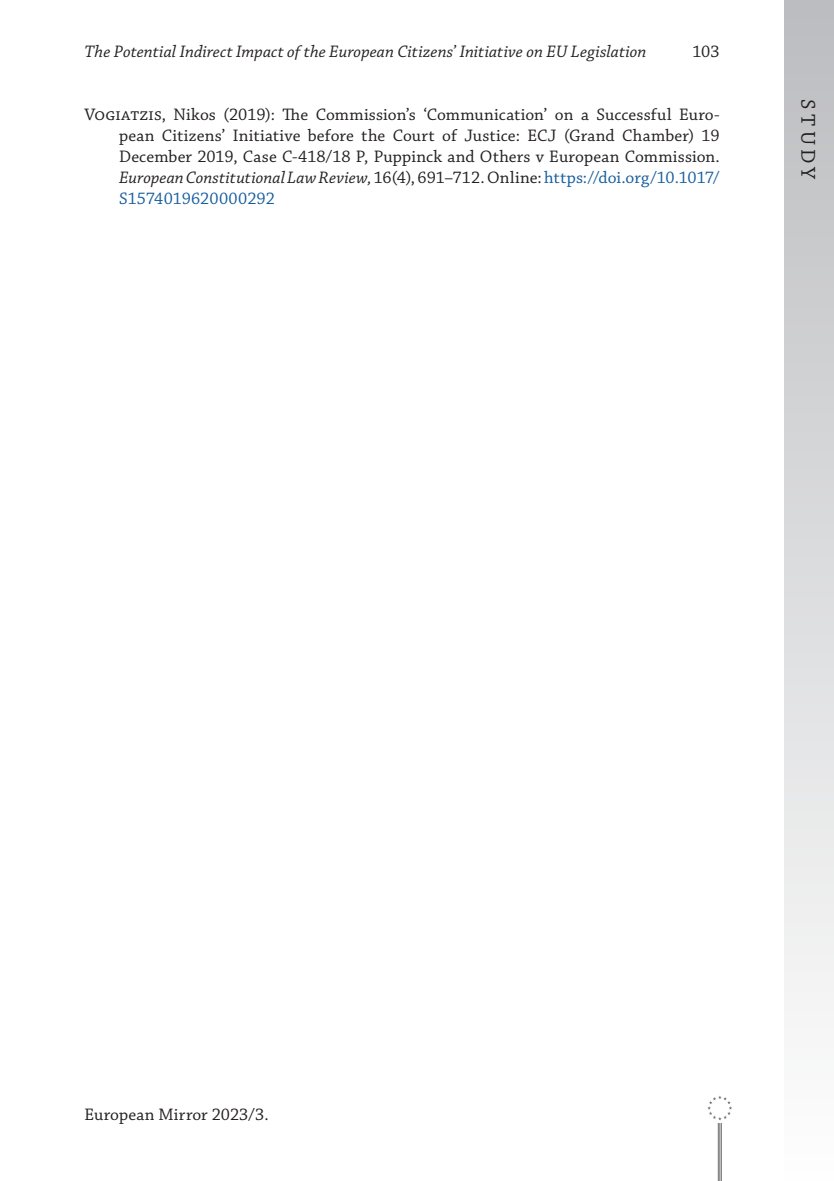
<style>
.page{position:relative;width:834px;height:1181px;background:#fff}
.page>*{position:absolute;margin:0;border:0;box-sizing:border-box;transform-origin:0 0}
.t1{font:21px "Chaparral Pro";letter-spacing:.21em;color:#231f20}
._6__Bibliography_item{font:17.5px/21px "Chaparral Pro";color:#231f20;text-align:justify}
.t2{font:italic 17.5px "Chaparral Pro";letter-spacing:.005em;color:#231f20}
.s1{font-style:italic}
.s2{color:#175d9e}
</style>
<div class="page">
<div style="left:784px;top:0;width:49px;height:1181px;background:linear-gradient(to bottom,#bbbcbf,#fefefe)"></div>
<hr style="left:717px;top:1107px;width:1px;height:74px;background:#6c6d70">
<hr style="left:719px;top:1107px;width:1px;height:74px;background:#6c6d70">
<hr style="left:720px;top:1107px;width:1px;height:74px;background:#6c6d70">
<div style="left:704px;top:1093px;width:30px;height:29px;background:#fff"></div>
<svg style="left:707px;top:1095px;width:25px;height:25px"></svg>
<p class="t2" style="left:84px;top:42px;width:563px">The Potential Indirect Impact of the European Citizens’ Initiative on EU Legislation</p>
<p class="_6__Bibliography_item" style="left:692px;top:42px;width:29px">103</p>
<p class="_6__Bibliography_item" style="left:119px;top:105px;width:602px;text-indent:-35px">Vogiatzis, Nikos (2019): The Commission’s ‘Communication’ on a Successful Euro&shy;pean Citizens’ Initiative before the Court of Justice: ECJ (Grand Chamber) 19<br>December 2019, Case C-418/18 P, Puppinck and Others v European Commission.<br><span class="s1">European Constitutional Law Review,</span> 16(4), 691–712. Online: <span class="s2">https://doi.org/10.1017/ S1574019620000292</span></p>
<p class="t1" style="left:819px;top:99px;width:82px;rotate:90deg">STUDY</p>
<p class="_6__Bibliography_item" style="left:84px;top:1105px;width:186px">European Mirror 2023/3.</p>
</div>
